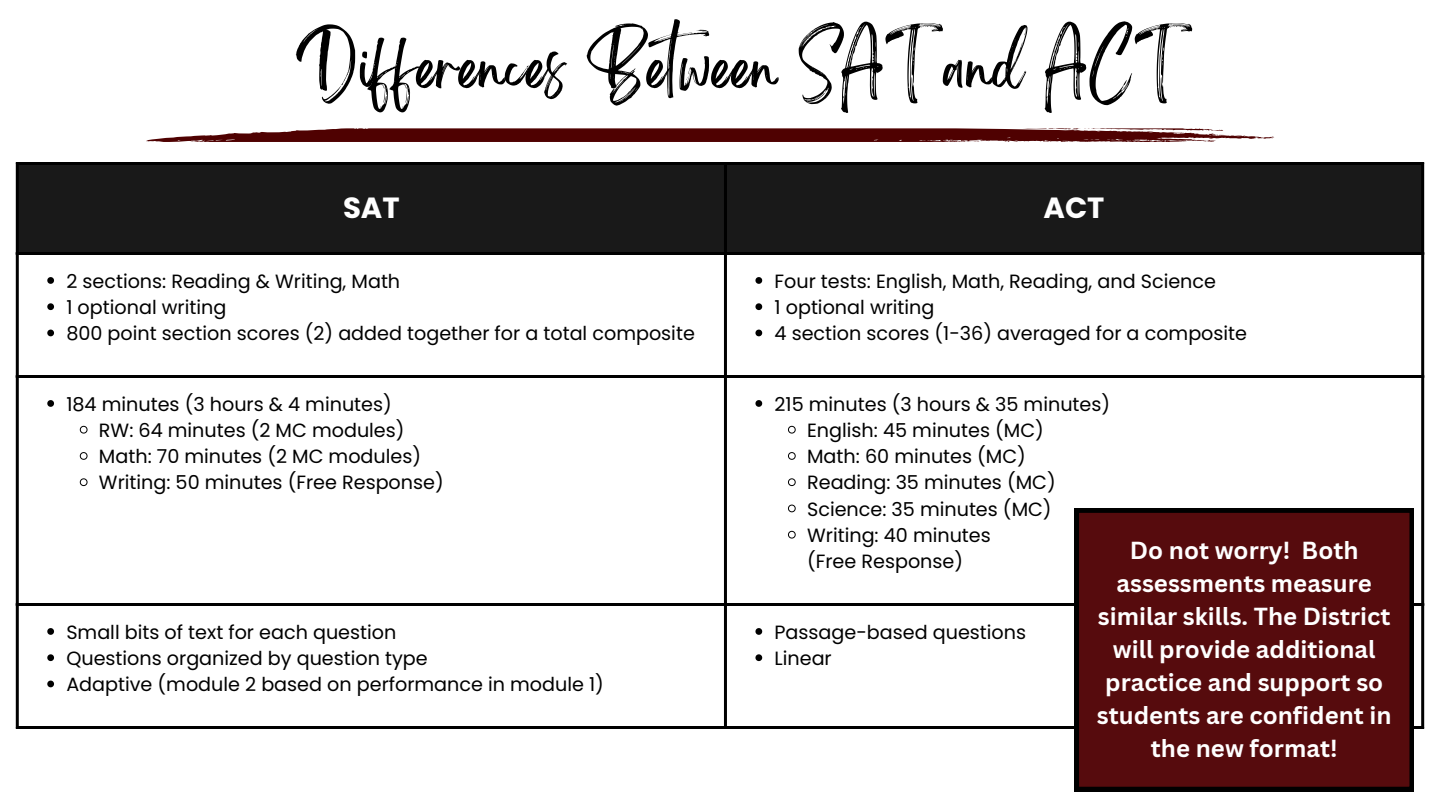
<style>
.page{position:relative;width:1440px;height:810px;background:#fff}
.page>*{position:absolute;margin:0;border:0;box-sizing:border-box;transform-origin:0 0}
.t1{font:52px "Brightwall";color:#000}
.t2{font:700 29.2px "Poppins";color:#fff}
.t3{font:700 24px/33px "Canva Sans";color:#fff;text-align:center}
.t4{font:19.2px/26.2px "Poppins";color:#000}
</style>
<div class="page">
<div style="left:19px;top:165px;width:1402px;height:87px;background:#191919"></div>
<svg style="left:47px;top:277px;width:7px;height:7px"></svg>
<svg style="left:47px;top:303px;width:7px;height:7px"></svg>
<svg style="left:47px;top:330px;width:7px;height:6px"></svg>
<svg style="left:755px;top:277px;width:7px;height:7px"></svg>
<svg style="left:755px;top:303px;width:7px;height:7px"></svg>
<svg style="left:755px;top:330px;width:7px;height:6px"></svg>
<svg style="left:47px;top:400px;width:7px;height:7px"></svg>
<svg style="left:79px;top:425px;width:9px;height:9px"></svg>
<svg style="left:79px;top:452px;width:9px;height:8px"></svg>
<svg style="left:79px;top:478px;width:9px;height:8px"></svg>
<svg style="left:755px;top:400px;width:7px;height:7px"></svg>
<svg style="left:788px;top:425px;width:8px;height:9px"></svg>
<svg style="left:788px;top:452px;width:8px;height:8px"></svg>
<svg style="left:788px;top:478px;width:8px;height:8px"></svg>
<svg style="left:788px;top:504px;width:8px;height:9px"></svg>
<svg style="left:788px;top:530px;width:8px;height:9px"></svg>
<svg style="left:47px;top:628px;width:7px;height:7px"></svg>
<svg style="left:47px;top:654px;width:7px;height:7px"></svg>
<svg style="left:47px;top:681px;width:7px;height:6px"></svg>
<svg style="left:755px;top:628px;width:7px;height:7px"></svg>
<svg style="left:755px;top:654px;width:7px;height:7px"></svg>
<hr style="left:16px;top:165px;width:3px;height:561px;background:#000">
<hr style="left:724px;top:165px;width:3px;height:561px;background:#000">
<hr style="left:1421px;top:165px;width:3px;height:561px;background:#000">
<hr style="left:16px;top:162px;width:1408px;height:3px;background:#000">
<hr style="left:16px;top:252px;width:1408px;height:3px;background:#000">
<hr style="left:16px;top:375px;width:1408px;height:3px;background:#000">
<hr style="left:16px;top:603px;width:1408px;height:3px;background:#000">
<hr style="left:16px;top:726px;width:1408px;height:3px;background:#000">
<svg style="left:146px;top:128px;width:1128px;height:14px;background:#703131"></svg>
<div style="left:1075px;top:508px;width:339px;height:283px;background:#560b0d"></div>
<p class="t1" style="left:296px;top:49px;width:877px">Differences Between SAT and ACT</p>
<h1 class="t2" style="left:343px;top:188px;width:58px">SAT</h1>
<p class="t2" style="left:1044px;top:188px;width:62px">ACT</p>
<p class="t4" style="left:66px;top:268px;width:335px">2 sections: Reading &amp; Writing, Math</p>
<p class="t4" style="left:66px;top:294px;width:161px">1 optional writing</p>
<p class="t4" style="left:66px;top:320px;width:630px">800 point section scores (2) added together for a total composite</p>
<p class="t4" style="left:775px;top:268px;width:443px">Four tests: English, Math, Reading, and Science</p>
<p class="t4" style="left:775px;top:294px;width:161px">1 optional writing</p>
<p class="t4" style="left:775px;top:320px;width:474px">4 section scores (1-36) averaged for a composite</p>
<p class="t4" style="left:66px;top:391px;width:327px">184 minutes (3 hours &amp; 4 minutes)</p>
<p class="t4" style="left:99px;top:417px;width:307px">RW: 64 minutes (2 MC modules)</p>
<p class="t4" style="left:99px;top:443px;width:324px">Math: 70 minutes (2 MC modules)</p>
<p class="t4" style="left:99px;top:470px;width:346px">Writing: 50 minutes (Free Response)</p>
<p class="t4" style="left:66px;top:619px;width:332px">Small bits of text for each question</p>
<p class="t4" style="left:66px;top:645px;width:363px">Questions organized by question type</p>
<p class="t4" style="left:66px;top:671px;width:539px">Adaptive (module 2 based on performance in module 1)</p>
<p class="t4" style="left:775px;top:391px;width:337px">215 minutes (3 hours &amp; 35 minutes)</p>
<p class="t4" style="left:807px;top:417px;width:238px">English: 45 minutes (MC)</p>
<p class="t4" style="left:807px;top:443px;width:220px">Math: 60 minutes (MC)</p>
<p class="t4" style="left:807px;top:470px;width:250px">Reading: 35 minutes (MC)</p>
<p class="t4" style="left:807px;top:496px;width:246px">Science: 35 minutes (MC)</p>
<p class="t4" style="left:807px;top:522px;width:185px">Writing: 40 minutes (Free Response)</p>
<p class="t3" style="left:1097px;top:534px;width:296px">Do not worry! Both assessments measure similar skills. The District will provide additional practice and support so students are confident in the new format!</p>
<p class="t4" style="left:775px;top:619px;width:253px">Passage-based questions</p>
<p class="t4" style="left:775px;top:645px;width:59px">Linear</p>
</div>
